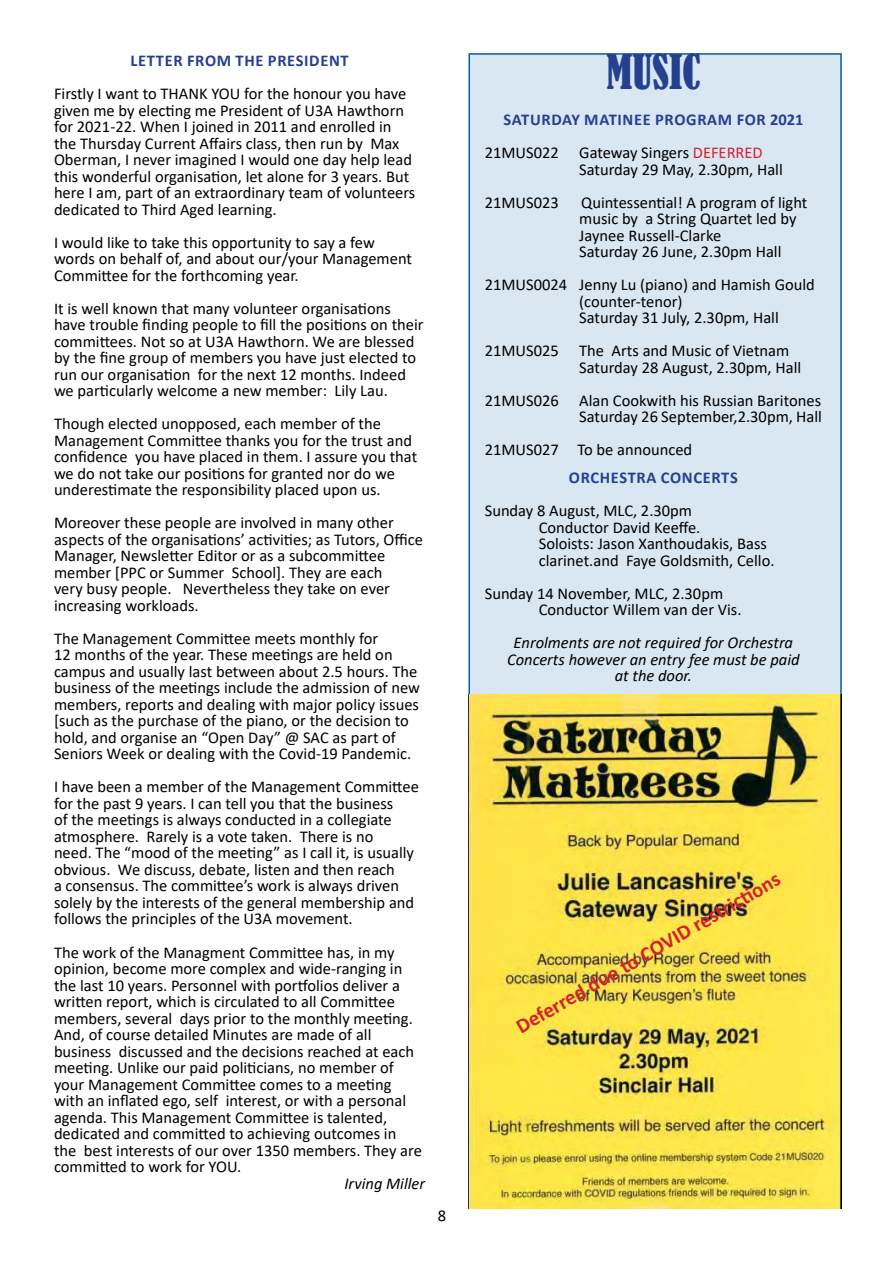
<style>
.page{position:relative;width:893px;height:1263px;background:#fff}
.page>*{position:absolute;margin:0;border:0;box-sizing:border-box;transform-origin:0 0}
.t1{font:condensed 45px "Bernard";color:#25408f}
.t2{font:700 21px "Calibri";color:#d2232a}
.t3{font:16.5px/16.5px "Calibri";color:#000}
.t4{font:700 16.5px/33px "Calibri";letter-spacing:.04em;color:#25408f}
.t5{font:italic 16.5px/16.5px "Calibri";color:#000;text-align:center}
.s1{font-weight:400;color:#000}
.s2{font-weight:400;color:#d2232a}
</style>
<div class="page">
<div style="left:468px;top:53px;width:374px;height:680px;background:#d9e7f3;border:2px solid #005fab"></div>
<img style="left:469px;top:694px;width:373px;height:515px">
<p class="t4" style="left:131px;top:44px;width:220px">LETTER FROM THE PRESIDENT</p>
<p class="t3" style="left:54px;top:85px;width:363px">Firstly I want to THANK YOU for the honour you have given me by electing me President of U3A Hawthorn for 2021-22. When I joined in 2011 and enrolled in the Thursday Current Affairs class, then run by Max Oberman, I never imagined I would one day help lead this wonderful organisation, let alone for 3 years. But here I am, part of an extraordinary team of volunteers dedicated to Third Aged learning.</p>
<p class="t3" style="left:54px;top:234px;width:360px">I would like to take this opportunity to say a few words on behalf of, and about our/your Management<br>Committee for the forthcoming year.</p>
<p class="t3" style="left:54px;top:300px;width:371px">It is well known that many volunteer organisations have trouble finding people to fill the positions on their committees. Not so at U3A Hawthorn. We are blessed by the fine group of members you have just elected to run our organisation for the next 12 months. Indeed we particularly welcome a new member: Lily Lau.</p>
<p class="t3" style="left:54px;top:415px;width:365px">Though elected unopposed, each member of the Management Committee thanks you for the trust and confidence you have placed in them. I assure you that we do not take our positions for granted nor do we underestimate the responsibility placed upon us.</p>
<p class="t3" style="left:54px;top:514px;width:371px">Moreover these people are involved in many other aspects of the organisations’ activities; as Tutors, Office Manager, Newsletter Editor or as a subcommittee member [PPC or Summer School]. They are each<br>very busy people. Nevertheless they take on ever increasing workloads.</p>
<p class="t3" style="left:54px;top:630px;width:368px">The Management Committee meets monthly for<br>12 months of the year. These meetings are held on campus and usually last between about 2.5 hours. The business of the meetings include the admission of new members, reports and dealing with major policy issues [such as the purchase of the piano, or the decision to hold, and organise an “Open Day” @ SAC as part of Seniors Week or dealing with the Covid-19 Pandemic.</p>
<p class="t3" style="left:54px;top:778px;width:367px">I have been a member of the Management Committee for the past 9 years. I can tell you that the business<br>of the meetings is always conducted in a collegiate atmosphere. Rarely is a vote taken. There is no<br>need. The “mood of the meeting” as I call it, is usually obvious. We discuss, debate, listen and then reach<br>a consensus. The committee’s work is always driven solely by the interests of the general membership and follows the principles of the U3A movement.</p>
<p class="t3" style="left:54px;top:943px;width:369px">The work of the Managment Committee has, in my opinion, become more complex and wide-ranging in the last 10 years. Personnel with portfolios deliver a written report, which is circulated to all Committee members, several days prior to the monthly meeting.<br>And, of course detailed Minutes are made of all business discussed and the decisions reached at each meeting. Unlike our paid politicians, no member of your Management Committee comes to a meeting with an inflated ego, self interest, or with a personal agenda. This Management Committee is talented, dedicated and committed to achieving outcomes in the best interests of our over 1350 members. They are committed to work for YOU.</p>
<p class="t5" style="left:344px;top:1174px;width:82px">Irving Miller</p>
<p class="t3" style="left:438px;top:1207px;width:10px">8</p>
<h1 class="t1" style="left:606px;top:46px;width:96px">MUSIC</h1>
<p class="t4" style="left:485px;top:103px;width:320px;text-indent:19px">SATURDAY MATINEE PROGRAM FOR 2021<br><span class="s1">21MUS022 Gateway Singers</span> <span class="s2">DEFERRED</span></p>
<p class="t3" style="left:579px;top:160px;width:205px">Saturday 29 May, 2.30pm, Hall</p>
<p class="t3" style="left:485px;top:193px;width:76px">21MUS023</p>
<p class="t3" style="left:579px;top:193px;width:230px">Quintessential! A program of light music by a String Quartet led by<br>Jaynee Russell-Clarke<br>Saturday 26 June, 2.30pm Hall</p>
<p class="t3" style="left:579px;top:276px;width:237px;text-indent:-94px">21MUS0024 Jenny Lu (piano) and Hamish Gould (counter-tenor)<br>Saturday 31 July, 2.30pm, Hall</p>
<p class="t3" style="left:579px;top:342px;width:223px;text-indent:-94px">21MUS025 The Arts and Music of Vietnam<br>Saturday 28 August, 2.30pm, Hall</p>
<p class="t3" style="left:485px;top:391px;width:339px;text-align:right">21MUS026 Alan Cookwith his Russian Baritones<br>Saturday 26 September,2.30pm, Hall</p>
<p class="t3" style="left:485px;top:441px;width:209px">21MUS027 To be announced</p>
<p class="t4" style="left:569px;top:461px;width:170px">ORCHESTRA CONCERTS</p>
<p class="t3" style="left:539px;top:502px;width:237px;text-indent:-54px">Sunday 8 August, MLC, 2.30pm<br>Conductor David Keeffe.<br>Soloists: Jason Xanthoudakis, Bass clarinet.and Faye Goldsmith, Cello.</p>
<p class="t3" style="left:539px;top:585px;width:204px;text-indent:-54px">Sunday 14 November, MLC, 2.30pm<br>Conductor Willem van der Vis.</p>
<p class="t5" style="left:507px;top:634px;width:294px">Enrolments are not required for Orchestra<br>Concerts however an entry fee must be paid at the door.</p>
<p class="t2" style="left:510px;top:1015px;width:303px;rotate:-30deg">Deferred due to COVID restricti ons</p>
</div>
